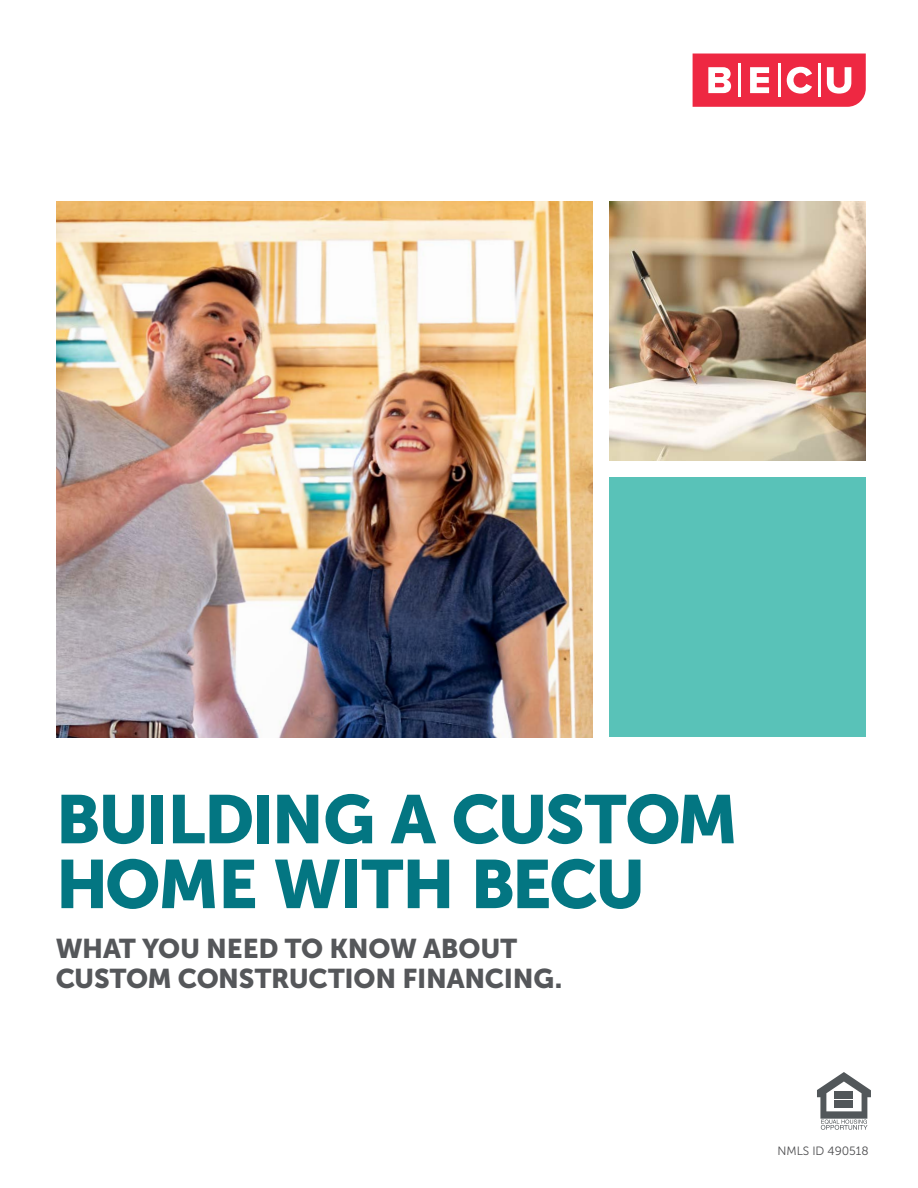
<style>
.page{position:relative;width:918px;height:1188px;background:#fff}
.page>*{position:absolute;margin:0;border:0;box-sizing:border-box;transform-origin:0 0}
.t1{font:67.95px/64.8px "Museo Sans 900";letter-spacing:-.035em;color:#037682}
.t2{font:27px/30px "Museo Sans 900";letter-spacing:-.01em;color:#55575a}
.t3{font:12px "Museo Sans 300";letter-spacing:-.005em;color:#4d4d4f}
</style>
<div class="page">
<svg style="left:693px;top:54px;width:173px;height:53px"></svg>
<hr style="left:738px;top:64px;width:2px;height:33px;background:#fff">
<hr style="left:778px;top:64px;width:2px;height:33px;background:#fff">
<hr style="left:818px;top:64px;width:2px;height:33px;background:#fff">
<img style="left:56px;top:201px;width:536px;height:536px">
<div style="left:610px;top:477px;width:256px;height:260px;background:#59c2b8"></div>
<img style="left:610px;top:201px;width:256px;height:260px">
<svg style="left:817px;top:1072px;width:54px;height:58px"></svg>
<h1 class="t1" style="left:56px;top:787px;width:684px">BUILDING A CUSTOM<br>HOME WITH BECU</h1>
<p class="t2" style="left:56px;top:933px;width:508px">WHAT YOU NEED TO KNOW ABOUT<br>CUSTOM CONSTRUCTION FINANCING.</p>
<p class="t3" style="left:778px;top:1144px;width:93px">NMLS ID 490518</p>
</div>
